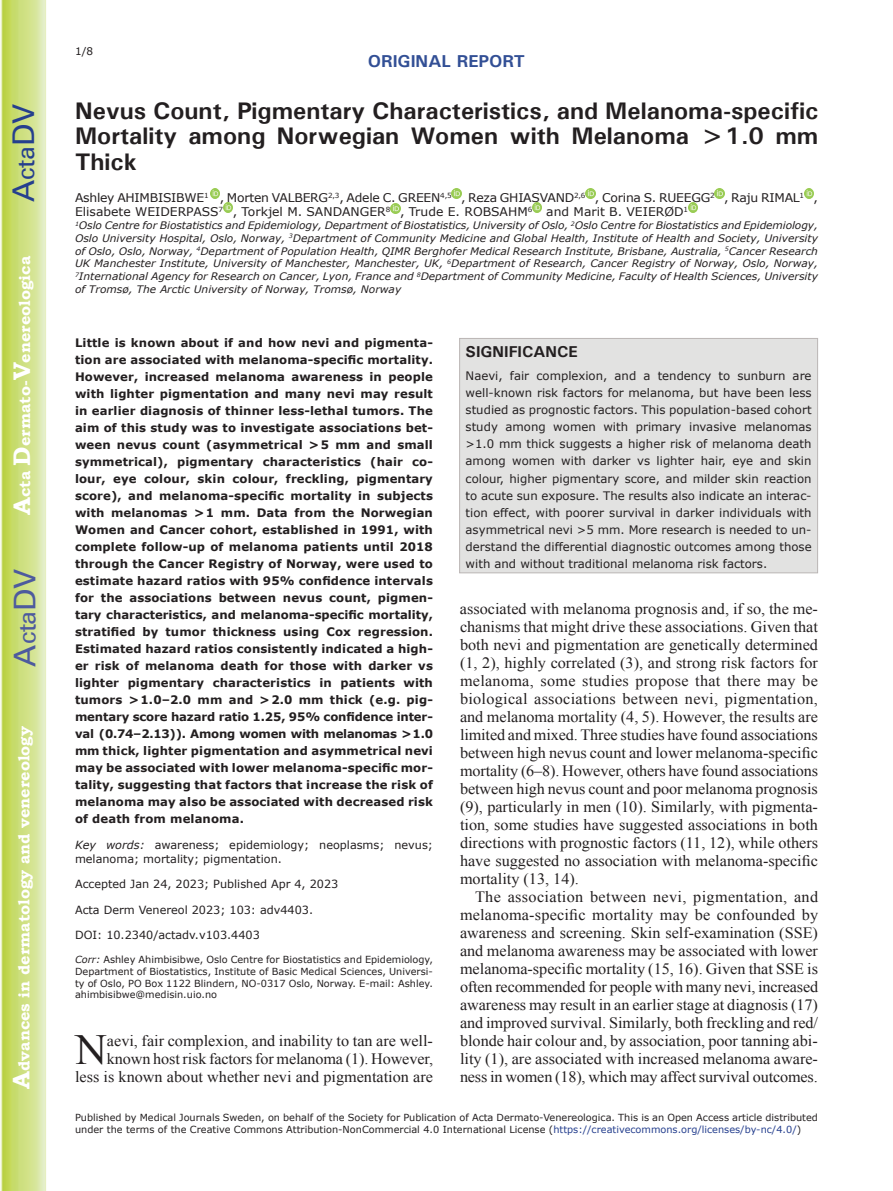
<style>
.page{position:relative;width:893px;height:1191px;background:#fff}
.page>*{position:absolute;margin:0;border:0;box-sizing:border-box;transform-origin:0 0}
.t1{font:42.9px "Times New Roman";color:#231f20}
.t2{font:30px "Univers";color:#4d5a9e}
.t3{font:30px "Univers";color:#253f8e}
.t4{font:700 24px/25.5px "Univers";color:#231f20;text-align:justify}
.t5{font:700 17.25px "Univers";color:#324f95}
.t6{font:15.75px/18px "Times New Roman";color:#231f20;text-align:justify}
.t7{font:700 15.75px "Bookman Old Style";color:#fff}
.t8{font:700 15.75px "Univers";color:#231f20}
.t9{font:12px/14.4px "Verdana";letter-spacing:-.02em;color:#231f20}
.t10{font:700 11.7px/17px "Verdana";letter-spacing:.01em;color:#231f20;text-align:justify}
.t11{font:11.7px/17.1px "Verdana";color:#231f20;text-align:justify}
.t12{font:11.25px/13.5px "Verdana";color:#231f20}
.t13{font:10.5px "Verdana";color:#231f20}
.t14{font:italic 10.35px/12.8px "Verdana";color:#231f20;text-align:justify}
.t15{font:9.75px/11.7px "Verdana";color:#231f20}
.s1{font-size:24px}
.s2{font-style:italic}
.s3{color:#253f8e}
</style>
<div class="page">
<svg style="left:1px;top:0;width:45px;height:1191px;background:#cfe084"></svg>
<div style="left:459px;top:338px;width:359px;height:235px;background:#e2e2e1;border:1px solid #bab5b4"></div>
<svg style="left:452px;top:188px;width:9px;height:10px"></svg>
<svg style="left:585px;top:188px;width:10px;height:10px"></svg>
<svg style="left:715px;top:188px;width:9px;height:10px"></svg>
<svg style="left:804px;top:188px;width:10px;height:10px"></svg>
<svg style="left:210px;top:188px;width:23px;height:24px"></svg>
<svg style="left:390px;top:204px;width:10px;height:9px"></svg>
<svg style="left:532px;top:203px;width:10px;height:9px"></svg>
<svg style="left:688px;top:203px;width:10px;height:9px"></svg>
<h2 class="t3" style="left:6px;top:202px;width:100px;rotate:-90deg">A<span class="s1">cta</span>DV</h2>
<p class="t7" style="left:15px;top:515px;width:260px;rotate:-90deg"><span class="s1">A</span>cta <span class="s1">D</span>ermato-<span class="s1">V</span>enereologica</p>
<h2 class="t2" style="left:7px;top:666px;width:100px;rotate:-90deg">A<span class="s1">cta</span>DV</h2>
<p class="t7" style="left:15px;top:1088px;width:364px;rotate:-90deg"><span class="s1">A</span>dvances in dermatology and venereology</p>
<p class="t13" style="left:75px;top:44px;width:20px">1/8</p>
<p class="t5" style="left:368px;top:50px;width:159px">ORIGINAL REPORT</p>
<h3 class="t4" style="left:75px;top:97px;width:745px">Nevus Count, Pigmentary Characteristics, and Melanoma-specific Mortality among Norwegian Women with Melanoma &gt;1.0 mm Thick</h3>
<p class="t9" style="left:75px;top:191px;width:744px">Ashley AHIMBISIBWE<sup>1</sup> , Morten VALBERG<sup>2,3</sup>, Adele C. GREEN<sup>4,5</sup> , Reza GHIASVAND<sup>2,6</sup> , Corina S. RUEEGG<sup>2</sup> , Raju RIMAL<sup>1</sup> ,<br>Elisabete WEIDERPASS<sup>7</sup> , Torkjel M. SANDANGER<sup>8</sup> , Trude E. ROBSAHM<sup>6</sup> and Marit B. VEIERØD<sup>1</sup></p>
<p class="t14" style="left:75px;top:219px;width:744px"><sup>1</sup>Oslo Centre for Biostatistics and Epidemiology, Department of Biostatistics, University of Oslo, <sup>2</sup>Oslo Centre for Biostatistics and Epidemiology, Oslo University Hospital, Oslo, Norway, <sup>3</sup>Department of Community Medicine and Global Health, Institute of Health and Society, University of Oslo, Oslo, Norway, <sup>4</sup>Department of Population Health, QIMR Berghofer Medical Research Institute, Brisbane, Australia, <sup>5</sup>Cancer Research UK Manchester Institute, University of Manchester, Manchester, UK, <sup>6</sup>Department of Research, Cancer Registry of Norway, Oslo, Norway, <sup>7</sup>International Agency for Research on Cancer, Lyon, France and <sup>8</sup>Department of Community Medicine, Faculty of Health Sciences, University of Tromsø, The Arctic University of Norway, Tromsø, Norway</p>
<p class="t10" style="left:75px;top:334px;width:359px">Little is known about if and how nevi and pigmenta&shy;tion are associated with melanoma-specific mortality.<br>However, increased melanoma awareness in people with lighter pigmentation and many nevi may result in earlier diagnosis of thinner less-lethal tumors. The aim of this study was to investigate associations bet&shy;ween nevus count (asymmetrical &gt; 5 mm and small symmetrical), pigmentary characteristics (hair co&shy;lour, eye colour, skin colour, freckling, pigmentary score), and melanoma-specific mortality in subjects with melanomas &gt; 1 mm. Data from the Norwegian Women and Cancer cohort, established in 1991, with complete follow-up of melanoma patients until 2018 through the Cancer Registry of Norway, were used to estimate hazard ratios with 95% confidence intervals for the associations between nevus count, pigmen&shy;tary characteristics, and melanoma-specific mortality, stratified by tumor thickness using Cox regression.<br>Estimated hazard ratios consistently indicated a high&shy;er risk of melanoma death for those with darker vs lighter pigmentary characteristics in patients with tumors &gt; 1.0–2.0 mm and &gt; 2.0 mm thick (e.g. pig&shy;mentary score hazard ratio 1.25, 95% confidence inter&shy;val (0.74–2.13)). Among women with melanomas &gt;1.0 mm thick, lighter pigmentation and asymmetrical nevi may be associated with lower melanoma-specific mor&shy;tality, suggesting that factors that increase the risk of melanoma may also be associated with decreased risk of death from melanoma.</p>
<p class="t12" style="left:75px;top:838px;width:359px"><span class="s2">Key words:</span> awareness; epidemiology; neoplasms; nevus; melanoma; mortality; pigmentation.</p>
<p class="t12" style="left:75px;top:877px;width:265px">Accepted Jan 24, 2023; Published Apr 4, 2023</p>
<p class="t12" style="left:75px;top:903px;width:240px">Acta Derm Venereol 2023; 103: adv4403.</p>
<p class="t12" style="left:75px;top:928px;width:186px">DOI: 10.2340/actadv.v103.4403</p>
<p class="t15" style="left:75px;top:953px;width:359px;text-align:justify"><span class="s2">Corr:</span> Ashley Ahimbisibwe, Oslo Centre for Biostatistics and Epidemiology, Department of Biostatistics, Institute of Basic Medical Sciences, Universi&shy;ty of Oslo, PO Box 1122 Blindern, NO-0317 Oslo, Norway. E-mail: Ashley. ahimbisibwe@medisin.uio.no</p>
<h1 class="t1" style="left:75px;top:1021px;width:33px">N</h1>
<p class="t6" style="left:75px;top:1032px;width:360px;text-align:right">aevi, fair complexion, and inability to tan are well&shy;known host risk factors for melanoma (1). However,<br>less is known about whether nevi and pigmentation are</p>
<p class="t8" style="left:466px;top:341px;width:114px">SIGNIFICANCE</p>
<p class="t11" style="left:466px;top:367px;width:347px">Naevi, fair complexion, and a tendency to sunburn are well-known risk factors for melanoma, but have been less studied as prognostic factors. This population-based cohort study among women with primary invasive melanomas &gt;1.0 mm thick suggests a higher risk of melanoma death among women with darker vs lighter hair, eye and skin colour, higher pigmentary score, and milder skin reaction to acute sun exposure. The results also indicate an interac&shy;tion effect, with poorer survival in darker individuals with asymmetrical nevi &gt;5 mm. More research is needed to un&shy;derstand the differential diagnostic outcomes among those with and without traditional melanoma risk factors.</p>
<p class="t6" style="left:460px;top:600px;width:360px">associated with melanoma prognosis and, if so, the me&shy;chanisms that might drive these associations. Given that both nevi and pigmentation are genetically determined (1, 2), highly correlated (3), and strong risk factors for melanoma, some studies propose that there may be biological associations between nevi, pigmentation, and melanoma mortality (4, 5). However, the results are limited and mixed. Three studies have found associations between high nevus count and lower melanoma-specific mortality (6–8). However, others have found associations between high nevus count and poor melanoma prognosis (9), particularly in men (10). Similarly, with pigmenta&shy;tion, some studies have suggested associations in both directions with prognostic factors (11, 12), while others have suggested no association with melanoma-specific mortality (13, 14).</p>
<p class="t6" style="left:460px;top:888px;width:360px;text-indent:15px">The association between nevi, pigmentation, and melanoma-specific mortality may be confounded by awareness and screening. Skin self-examination (SSE) and melanoma awareness may be associated with lower melanoma-specific mortality (15, 16). Given that SSE is often recommended for people with many nevi, increased awareness may result in an earlier stage at diagnosis (17) and improved survival. Similarly, both freckling and red/ blonde hair colour and, by association, poor tanning abi&shy;lity (1), are associated with increased melanoma aware&shy;ness in women (18), which may affect survival outcomes.</p>
<p class="t15" style="left:75px;top:1111px;width:744px">Published by Medical Journals Sweden, on behalf of the Society for Publication of Acta Dermato-Venereologica. This is an Open Access article distributed under the terms of the Creative Commons Attribution-NonCommercial 4.0 International License (<span class="s3">https://creativecommons.org/licenses/by-nc/4.0/</span>)</p>
</div>
